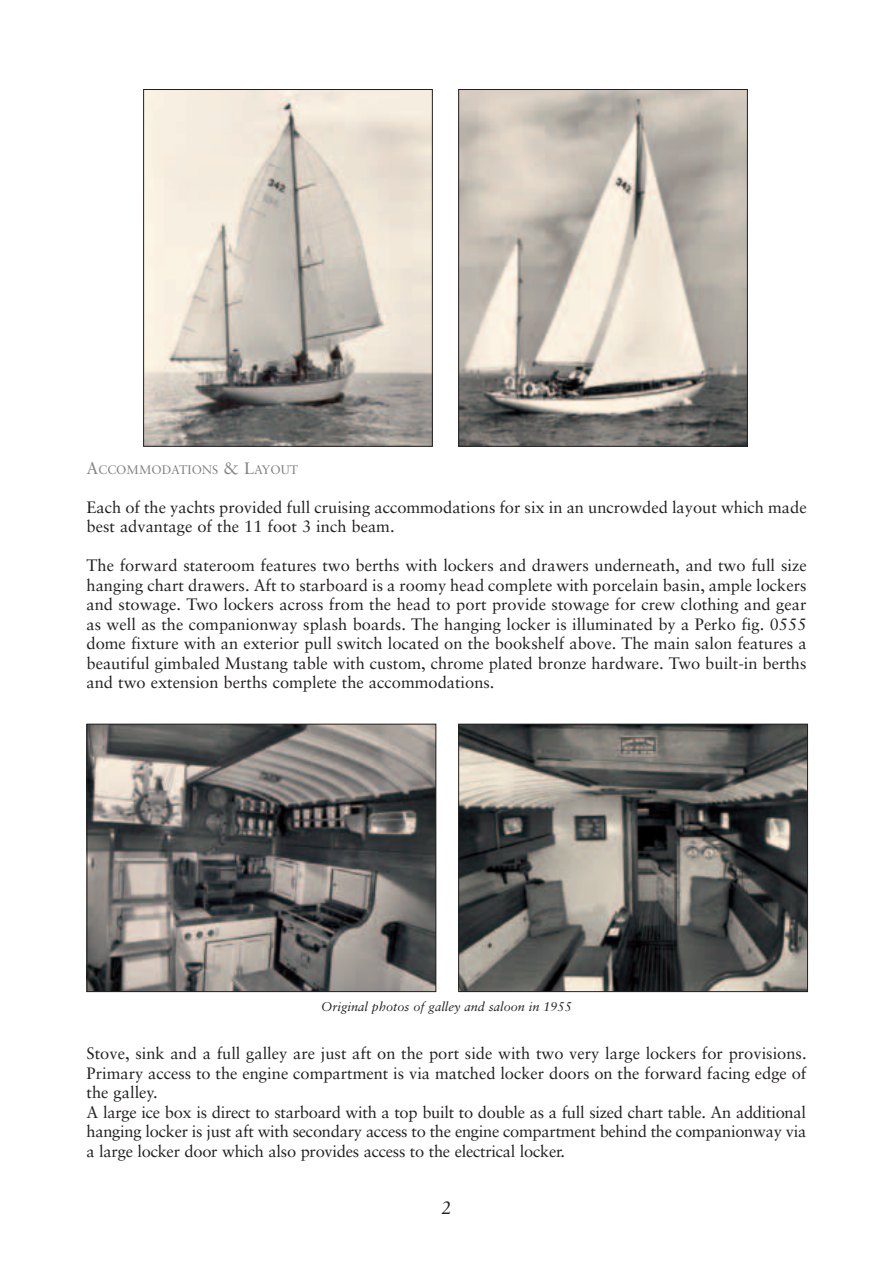
<style>
.page{position:relative;width:893px;height:1263px;background:#fff}
.page>*{position:absolute;margin:0;border:0;box-sizing:border-box;transform-origin:0 0}
.t1{font:italic 18px "Sabon";color:#231f20}
.t2{font:16.5px/19.5px "Sabon";color:#231f20}
.t3{font:italic 12.75px "Sabon";color:#231f20}
.t4{font:12.3px "Sabon";color:#808285}
.s1{font-size:16.5px}
</style>
<div class="page">
<img style="left:145px;top:91px;width:286px;height:353px">
<div style="left:143px;top:89px;width:290px;height:357px;border:1px solid #231f20"></div>
<img style="left:460px;top:91px;width:286px;height:353px">
<div style="left:458px;top:89px;width:290px;height:357px;border:1px solid #231f20"></div>
<img style="left:89px;top:726px;width:345px;height:264px">
<div style="left:87px;top:724px;width:349px;height:268px;border:1px solid #231f20"></div>
<img style="left:460px;top:726px;width:346px;height:264px">
<div style="left:458px;top:724px;width:350px;height:268px;border:1px solid #231f20"></div>
<p class="t4" style="left:87px;top:464px;width:213px"><span class="s1">A</span>CCOMMODATIONS <span class="s1">&amp; L</span>AYOUT</p>
<p class="t2" style="left:87px;top:499px;width:722px">Each of the yachts provided full cruising accommodations for six in an uncrowded layout which made best advantage of the 11 foot 3 inch beam.</p>
<p class="t2" style="left:87px;top:557px;width:722px;text-align:justify">The forward stateroom features two berths with lockers and drawers underneath, and two full size hanging chart drawers. Aft to starboard is a roomy head complete with porcelain basin, ample lockers and stowage. Two lockers across from the head to port provide stowage for crew clothing and gear as well as the companionway splash boards. The hanging locker is illuminated by a Perko fig. 0555 dome fixture with an exterior pull switch located on the bookshelf above. The main salon features a beautiful gimbaled Mustang table with custom, chrome plated bronze hardware. Two built-in berths and two extension berths complete the accommodations.</p>
<p class="t3" style="left:321px;top:1001px;width:252px">Original photos of galley and saloon in 1955</p>
<p class="t2" style="left:87px;top:1045px;width:722px">Stove, sink and a full galley are just aft on the port side with two very large lockers for provisions.<br>Primary access to the engine compartment is via matched locker doors on the forward facing edge of the galley.<br>A large ice box is direct to starboard with a top built to double as a full sized chart table. An additional hanging locker is just aft with secondary access to the engine compartment behind the companionway via a large locker door which also provides access to the electrical locker.</p>
<p class="t1" style="left:441px;top:1201px;width:12px">2</p>
</div>
